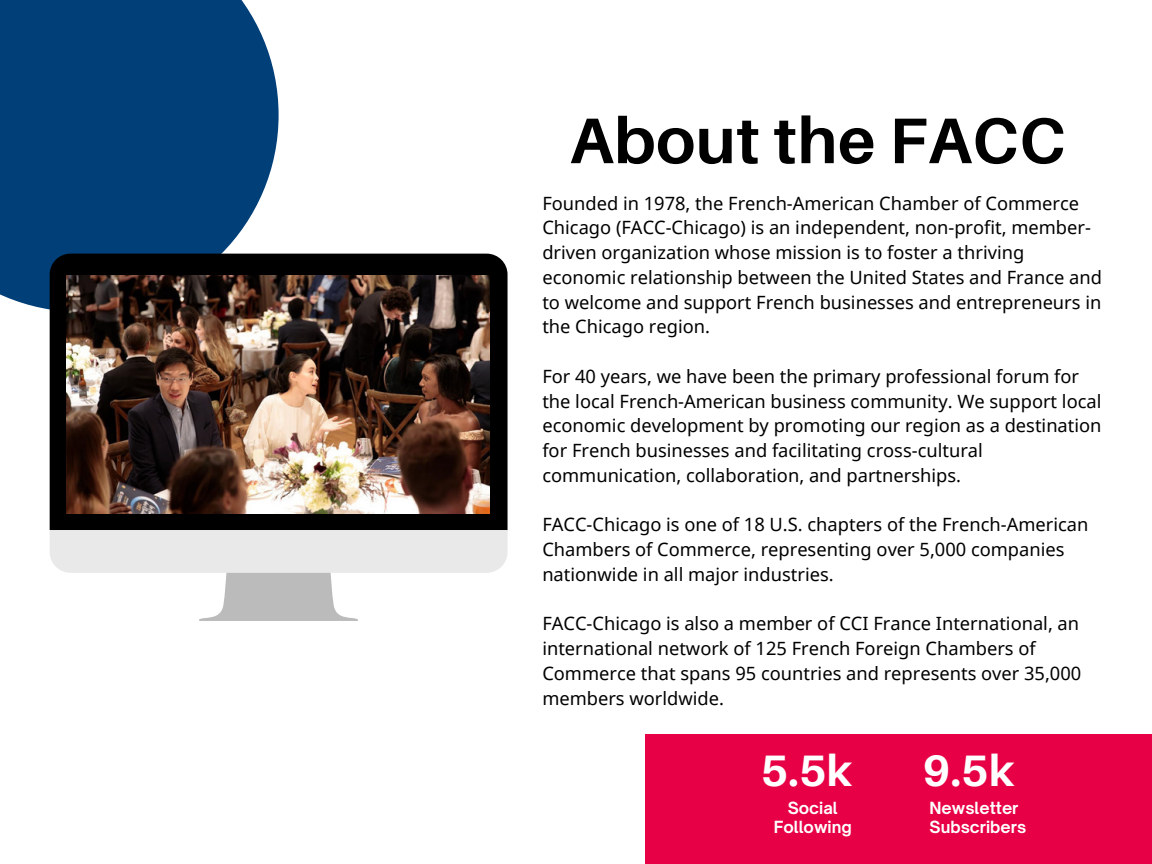
<style>
.page{position:relative;width:1152px;height:864px;background:#fff}
.page>*{position:absolute;margin:0;border:0;box-sizing:border-box;transform-origin:0 0}
.t1{font:700 64.5px "Aileron";letter-spacing:.01em;color:#000}
.t2{font:700 44.1px "Aileron";color:#fff}
.t3{font:18.3px/24.8px "Noto Sans";color:#000}
.t4{font:700 16.05px/19.2px "Open Sauce One";color:#fff;text-align:center}
</style>
<div class="page">
<div style="left:0;top:0;width:279px;height:312px;background:#003f78"></div>
<div style="left:50px;top:254px;width:458px;height:276px;background:#000"></div>
<svg style="left:50px;top:530px;width:458px;height:91px"></svg>
<img style="left:66px;top:275px;width:424px;height:238px">
<div style="left:645px;top:734px;width:507px;height:130px;background:#e70045"></div>
<h1 class="t1" style="left:570px;top:101px;width:497px">About the FACC</h1>
<p class="t3" style="left:542px;top:190px;width:561px">Founded in 1978, the French-American Chamber of Commerce Chicago (FACC-Chicago) is an independent, non-profit, member&shy;driven organization whose mission is to foster a thriving economic relationship between the United States and France and to welcome and support French businesses and entrepreneurs in the Chicago region.</p>
<p class="t3" style="left:542px;top:363px;width:561px">For 40 years, we have been the primary professional forum for the local French-American business community. We support local economic development by promoting our region as a destination for French businesses and facilitating cross-cultural communication, collaboration, and partnerships.</p>
<p class="t3" style="left:542px;top:512px;width:548px">FACC-Chicago is one of 18 U.S. chapters of the French-American<br>Chambers of Commerce, representing over 5,000 companies nationwide in all major industries.</p>
<p class="t3" style="left:542px;top:611px;width:540px">FACC-Chicago is also a member of CCI France International, an international network of 125 French Foreign Chambers of Commerce that spans 95 countries and represents over 35,000 members worldwide.</p>
<h2 class="t2" style="left:761px;top:744px;width:93px">5.5k</h2>
<h2 class="t2" style="left:923px;top:743px;width:93px">9.5k</h2>
<p class="t4" style="left:774px;top:799px;width:79px">Social<br>Following</p>
<p class="t4" style="left:930px;top:799px;width:98px;text-align:left">Newsletter<br>Subscribers</p>
</div>
